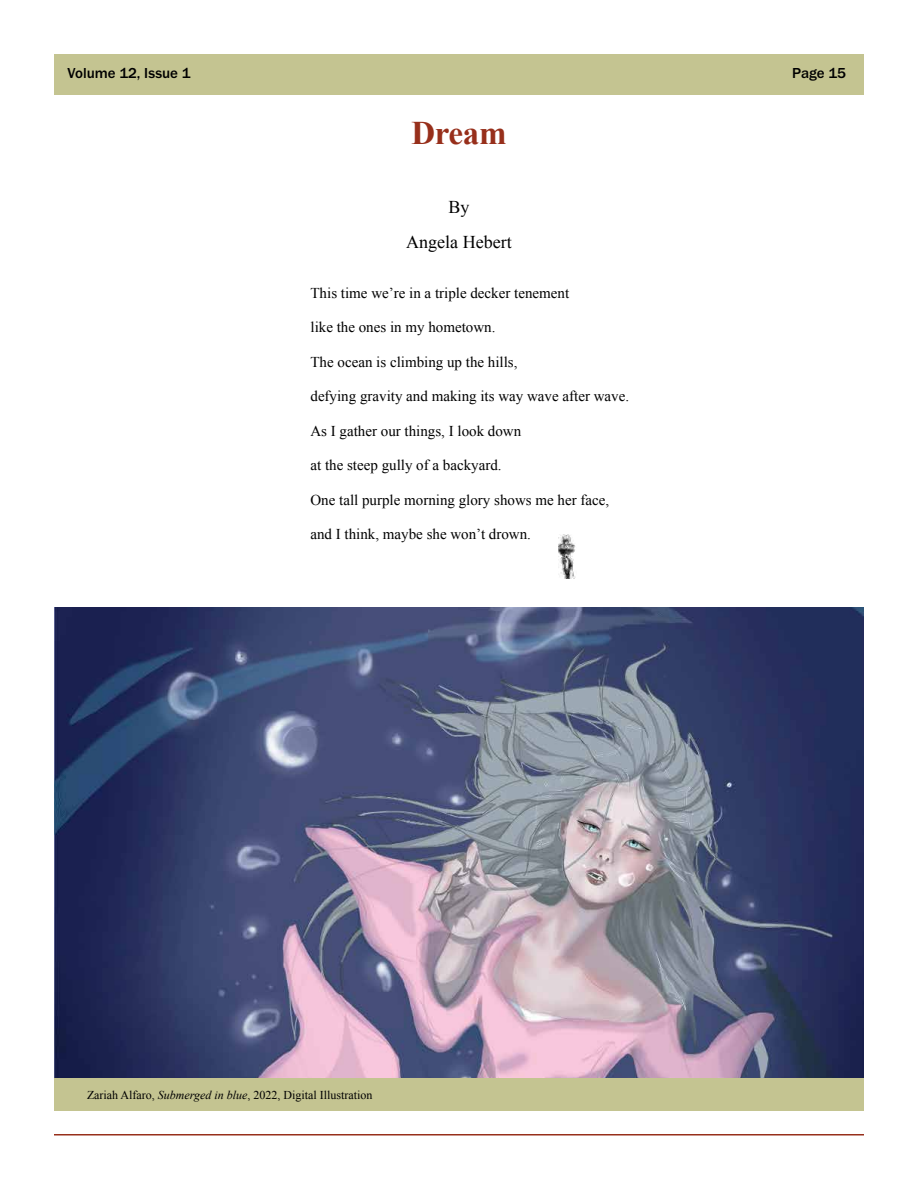
<style>
.page{position:relative;width:918px;height:1188px;background:#fff}
.page>*{position:absolute;margin:0;border:0;box-sizing:border-box;transform-origin:0 0}
.t1{font:700 33px "Times New Roman";letter-spacing:-.01em;color:#972f1b}
.t2{font:18px/35.2px "Times New Roman";color:#000;text-align:center}
.t3{font:15px "Times New Roman";color:#000}
.t4{font:500 15px "Franklin Gothic URW";color:#000}
.t5{font:12px "Times New Roman";color:#000}
.s1{font-style:italic}
</style>
<div class="page">
<div style="left:54px;top:54px;width:810px;height:41px;background:#c4c491"></div>
<hr style="left:54px;top:1134px;width:810px;height:2px;background:#972f1b">
<img style="left:54px;top:608px;width:810px;height:471px">
<div style="left:54px;top:1079px;width:810px;height:32px;background:#c4c491"></div>
<img style="left:558px;top:535px;width:18px;height:43px">
<p class="t4" style="left:68px;top:63px;width:125px">Volume 12, Issue 1</p>
<p class="t4" style="left:792px;top:63px;width:55px">Page 15</p>
<h1 class="t1" style="left:411px;top:110px;width:97px">Dream</h1>
<p class="t2" style="left:406px;top:189px;width:107px">By<br>Angela Hebert</p>
<p class="t3" style="left:310px;top:282px;width:260px">This time we’re in a triple decker tenement</p>
<p class="t3" style="left:310px;top:317px;width:186px">like the ones in my hometown.</p>
<p class="t3" style="left:310px;top:351px;width:209px">The ocean is climbing up the hills,</p>
<p class="t3" style="left:310px;top:386px;width:320px">defying gravity and making its way wave after wave.</p>
<p class="t3" style="left:310px;top:420px;width:212px">As I gather our things, I look down</p>
<p class="t3" style="left:310px;top:455px;width:193px">at the steep gully of a backyard.</p>
<p class="t3" style="left:310px;top:489px;width:300px">One tall purple morning glory shows me her face,</p>
<p class="t3" style="left:310px;top:524px;width:222px">and I think, maybe she won’t drown.</p>
<p class="t5" style="left:87px;top:1087px;width:287px">Zariah Alfaro, <span class="s1">Submerged in blue</span>, 2022, Digital Illustration</p>
</div>
